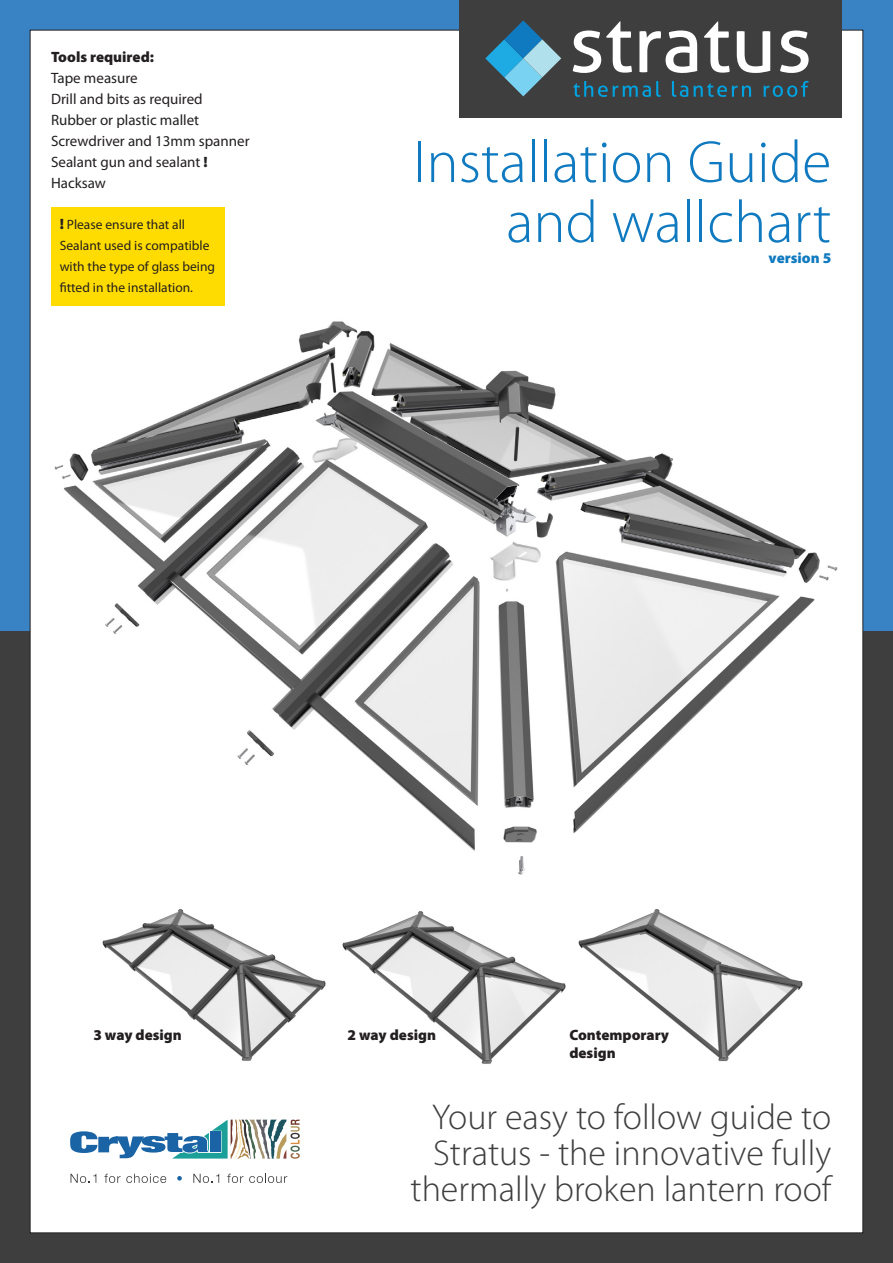
<style>
.page{position:relative;width:893px;height:1263px;background:#fff}
.page>*{position:absolute;margin:0;border:0;box-sizing:border-box;transform-origin:0 0}
.t1{font:300 60px "Myriad Pro";color:#107ac0}
.t2{font:300 36px/36px "Myriad Pro";color:#3e3e3f;text-align:right}
.t3{font:15px "Myriad Pro";color:#231f20}
.t4{font:900 15px/18px "Myriad Pro";color:#231f20}
.t5{font:900 15px "Myriad Pro";color:#107ac0}
.t6{font:13.5px/21px "Myriad Pro";color:#231f20}
.s1{font-weight:900}
.s2{font-weight:900;font-size:15px}
</style>
<div class="page">
<div style="left:0;top:0;width:893px;height:631px;background:#3982c4"></div>
<div style="left:0;top:631px;width:893px;height:632px;background:#3e3e3f"></div>
<div style="left:30px;top:30px;width:833px;height:1203px;background:#fff"></div>
<img style="left:54px;top:321px;width:784px;height:554px">
<img style="left:578px;top:909px;width:225px;height:152px">
<div style="left:459px;top:0;width:383px;height:117px;background:#3e3e3f"></div>
<svg style="left:485px;top:20px;width:76px;height:76px"></svg>
<svg style="left:573px;top:21px;width:59px;height:52px"></svg>
<svg style="left:639px;top:31px;width:58px;height:42px"></svg>
<svg style="left:704px;top:21px;width:26px;height:52px"></svg>
<svg style="left:737px;top:31px;width:33px;height:42px"></svg>
<svg style="left:780px;top:31px;width:29px;height:42px"></svg>
<svg style="left:573px;top:81px;width:88px;height:16px"></svg>
<svg style="left:672px;top:81px;width:16px;height:16px"></svg>
<svg style="left:694px;top:83px;width:57px;height:14px"></svg>
<svg style="left:764px;top:81px;width:45px;height:16px"></svg>
<img style="left:342px;top:911px;width:224px;height:153px">
<img style="left:102px;top:909px;width:224px;height:152px">
<svg style="left:71px;top:1174px;width:25px;height:9px"></svg>
<svg style="left:104px;top:1174px;width:62px;height:9px"></svg>
<svg style="left:177px;top:1176px;width:5px;height:4px"></svg>
<svg style="left:193px;top:1174px;width:26px;height:9px"></svg>
<svg style="left:227px;top:1174px;width:16px;height:9px"></svg>
<svg style="left:249px;top:1174px;width:38px;height:9px"></svg>
<svg style="left:70px;top:1119px;width:230px;height:40px"></svg>
<div style="left:51px;top:207px;width:174px;height:98px;background:#ffdc01"></div>
<p class="t4" style="left:51px;top:48px;width:105px">Tools required:</p>
<p class="t3" style="left:51px;top:69px;width:88px">Tape measure</p>
<p class="t3" style="left:51px;top:90px;width:153px">Drill and bits as required</p>
<p class="t3" style="left:51px;top:111px;width:150px">Rubber or plastic mallet</p>
<p class="t3" style="left:51px;top:132px;width:200px">Screwdriver and 13mm spanner</p>
<p class="t3" style="left:51px;top:153px;width:158px">Sealant gun and sealant <span class="s1">!</span></p>
<p class="t3" style="left:51px;top:174px;width:56px">Hacksaw</p>
<p class="t6" style="left:60px;top:213px;width:157px"><span class="s2">!</span> Please ensure that all<br>Sealant used is compatible with the type of glass being fitted in the installation.</p>
<p class="t1" style="left:413px;top:129px;width:420px">Installation Guide</p>
<p class="t1" style="left:506px;top:189px;width:327px">and wallchart</p>
<p class="t5" style="left:769px;top:248px;width:64px">version 5</p>
<p class="t4" style="left:93px;top:1026px;width:90px">3 way design</p>
<p class="t4" style="left:348px;top:1026px;width:90px">2 way design</p>
<p class="t4" style="left:569px;top:1026px;width:101px">Contemporary design</p>
<p class="t2" style="left:432px;top:1099px;width:401px">Your easy to follow guide to</p>
<p class="t2" style="left:411px;top:1135px;width:422px">Stratus - the innovative fully thermally broken lantern roof</p>
</div>
